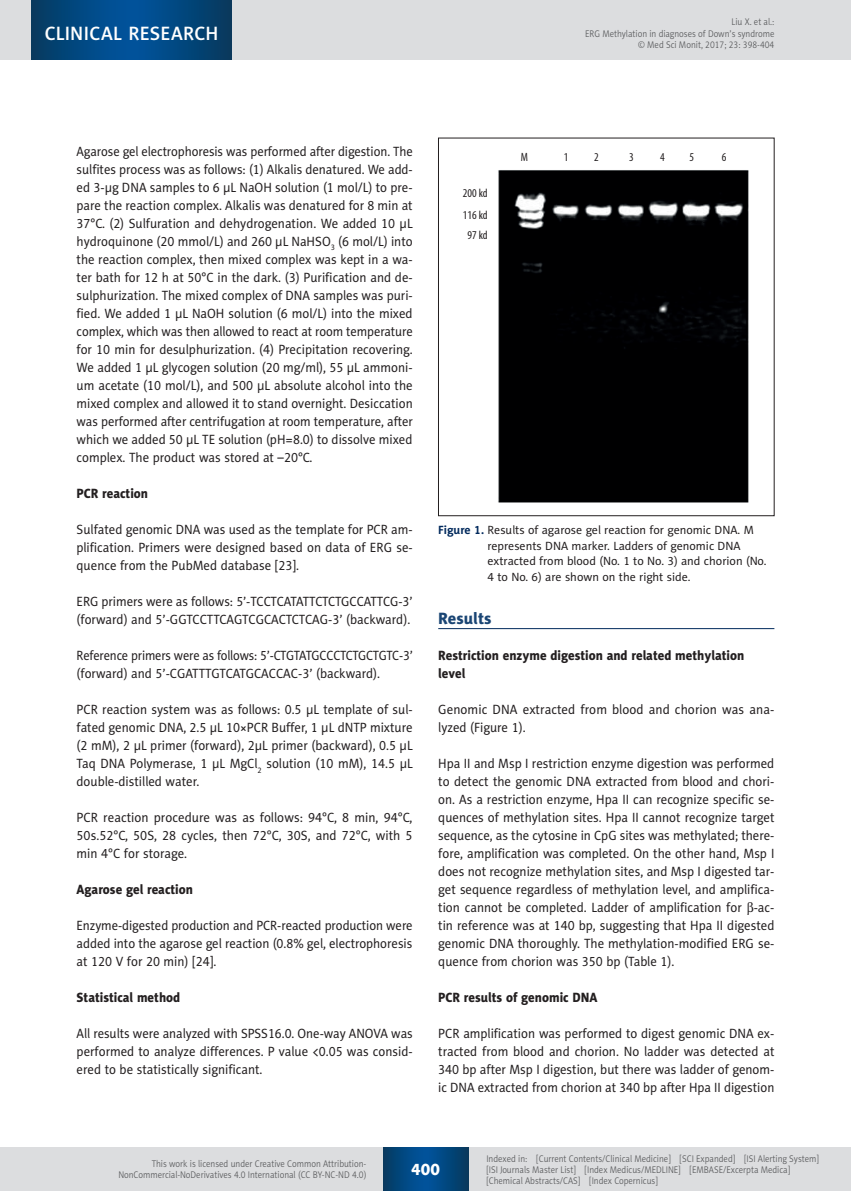
<style>
.page{position:relative;width:851px;height:1191px;background:#fff}
.page>*{position:absolute;margin:0;border:0;box-sizing:border-box;transform-origin:0 0}
.t1{font:19.5px "Naomi Sans EFN Medium";letter-spacing:.015em;color:#fff}
.MSM_Headline_1{font:16.5px "Naomi Sans EFN Heavy";color:#1a4574}
.t2{font:16.5px "Naomi Sans EFN Heavy";color:#fff}
.MSM_Body{font:13.5px/18px "Naomi Sans EFN";color:#231f20;text-align:justify;scale:.95 1}
.MSM_Body-2{font:13.5px/18px "Naomi Sans EFN";color:#231f20;text-align:justify;scale:.93 1}
.MSM_Body-3{font:13.5px/18px "Naomi Sans EFN";color:#231f20;text-align:justify;scale:.94 1}
.MSM_Body-4{font:13.5px/18px "Naomi Sans EFN";color:#231f20;text-align:justify;scale:.96 1}
.MSM_Headline_2{font:13.5px/18px "Naomi Sans EFN Heavy";color:#231f20;scale:.95 1}
.MSM_Body-5{font:13.5px/18px "Naomi Sans EFN";color:#231f20;scale:.92 1}
.MSM_Rycina_tytul{font:12px/15.8px "Naomi Sans EFN";color:#231f20}
.t3{font:condensed 12px/22.6px "Myriad Pro";color:#231f20}
.MSM_pagina_sygnatura{font:9.75px/11.2px "Naomi Sans EFN Light";color:#57585a;scale:.9 1}
.MSM_pagina_zywa{font:9.75px/11.2px "Naomi Sans EFN Light";color:#57585a;text-align:right;scale:.9 1}
.s1{font-weight:700;color:#00295c}
.s2{font-family:"Standard Sym L"}
</style>
<div class="page">
<hr style="left:438px;top:628px;width:336px;height:1px;background:#00295c">
<img style="left:498px;top:170px;width:251px;height:333px">
<div style="left:438px;top:138px;width:336px;height:378px;border:1px solid #231f20"></div>
<div style="left:0;top:1148px;width:850px;height:43px;background:#dcdddf"></div>
<svg style="left:383px;top:1147px;width:85px;height:43px;background:#02477e"></svg>
<div style="left:0;top:0;width:850px;height:60px;background:#dcdddf"></div>
<hr style="left:850px;top:0;width:1px;height:60px;background:#dcdddf">
<svg style="left:32px;top:0;width:200px;height:60px;background:#02477e"></svg>
<h1 class="t1" style="left:45px;top:22px;width:175px">CLINICAL RESEARCH</h1>
<p class="MSM_pagina_zywa" style="left:585px;top:16px;width:212px">Liu X. et al.:<br>ERG Methylation in diagnoses of Down’s syndrome</p>
<p class="MSM_pagina_sygnatura" style="left:638px;top:39px;width:153px">© Med Sci Monit, 2017; 23: 398-404</p>
<p class="MSM_Body-2" style="left:77px;top:142px;width:363px">Agarose gel electrophoresis was performed after digestion. The sulfites process was as follows: (1) Alkalis denatured. We add&shy;ed 3-μg DNA samples to 6 μL NaOH solution (1 mol/L) to pre&shy;pare the reaction complex. Alkalis was denatured for 8 min at 37°C. (2) Sulfuration and dehydrogenation. We added 10 μL hydroquinone (20 mmol/L) and 260 μL NaHSO<sub>3</sub> (6 mol/L) into the reaction complex, then mixed complex was kept in a wa&shy;ter bath for 12 h at 50°C in the dark. (3) Purification and de&shy;sulphurization. The mixed complex of DNA samples was puri&shy;fied. We added 1 μL NaOH solution (6 mol/L) into the mixed complex, which was then allowed to react at room temperature for 10 min for desulphurization. (4) Precipitation recovering.<br>We added 1 μL glycogen solution (20 mg/ml), 55 μL ammoni&shy;um acetate (10 mol/L), and 500 μL absolute alcohol into the mixed complex and allowed it to stand overnight. Desiccation was performed after centrifugation at room temperature, after which we added 50 μL TE solution (pH=8.0) to dissolve mixed complex. The product was stored at –20°C.</p>
<p class="MSM_Headline_2" style="left:77px;top:484px;width:77px">PCR reaction</p>
<p class="MSM_Body" style="left:77px;top:520px;width:355px">Sulfated genomic DNA was used as the template for PCR am&shy;plification. Primers were designed based on data of ERG se&shy;quence from the PubMed database [23].</p>
<p class="MSM_Body-3" style="left:77px;top:592px;width:359px">ERG primers were as follows: 5’-TCCTCATATTCTCTGCCATTCG-3’ (forward) and 5’-GGTCCTTCAGTCGCACTCTCAG-3’ (backward).</p>
<p class="MSM_Body-5" style="left:77px;top:646px;width:367px">Reference primers were as follows: 5’-CTGTATGCCCTCTGCTGTC-3’ (forward) and 5’-CGATTTGTCATGCACCAC-3’ (backward).</p>
<p class="MSM_Body" style="left:77px;top:700px;width:355px">PCR reaction system was as follows: 0.5 μL template of sul&shy;fated genomic DNA, 2.5 μL 10×PCR Buffer, 1 μL dNTP mixture (2 mM), 2 μL primer (forward), 2μL primer (backward), 0.5 μL Taq DNA Polymerase, 1 μL MgCl<sub>2</sub> solution (10 mM), 14.5 μL double-distilled water.</p>
<p class="MSM_Body-4" style="left:77px;top:808px;width:351px">PCR reaction procedure was as follows: 94°C, 8 min, 94°C, 50s.52°C, 50S, 28 cycles, then 72°C, 30S, and 72°C, with 5 min 4°C for storage.</p>
<p class="MSM_Headline_2" style="left:77px;top:880px;width:124px">Agarose gel reaction</p>
<p class="MSM_Body-3" style="left:77px;top:916px;width:359px">Enzyme-digested production and PCR-reacted production were added into the agarose gel reaction (0.8% gel, electrophoresis at 120 V for 20 min) [24].</p>
<p class="MSM_Headline_2" style="left:77px;top:988px;width:111px">Statistical method</p>
<p class="MSM_Body-3" style="left:77px;top:1024px;width:359px">All results were analyzed with SPSS16.0. One-way ANOVA was performed to analyze differences. P value &lt;0.05 was consid&shy;ered to be statistically significant.</p>
<p class="t3" style="left:463px;top:182px;width:26px">200 kd<br>116 kd</p>
<p class="t3" style="left:467px;top:224px;width:21px">97 kd</p>
<p class="t3" style="left:521px;top:146px;width:9px">M</p>
<p class="t3" style="left:563px;top:146px;width:6px">1</p>
<p class="t3" style="left:594px;top:146px;width:6px">2</p>
<p class="t3" style="left:629px;top:146px;width:6px">3</p>
<p class="t3" style="left:660px;top:146px;width:6px">4</p>
<p class="t3" style="left:689px;top:146px;width:6px">5</p>
<p class="t3" style="left:721px;top:146px;width:6px">6</p>
<p class="MSM_Rycina_tytul" style="left:487px;top:522px;width:280px;text-indent:-49px"><span class="s1">Figure 1.</span> Results of agarose gel reaction for genomic DNA. M represents DNA marker. Ladders of genomic DNA extracted from blood (No. 1 to No. 3) and chorion (No.<br>4 to No. 6) are shown on the right side.</p>
<p class="MSM_Headline_1" style="left:438px;top:608px;width:55px">Results</p>
<p class="MSM_Headline_2" style="left:438px;top:646px;width:323px">Restriction enzyme digestion and related methylation level</p>
<p class="MSM_Body-4" style="left:438px;top:700px;width:351px">Genomic DNA extracted from blood and chorion was ana&shy;lyzed (Figure 1).</p>
<p class="MSM_Body" style="left:438px;top:754px;width:355px">Hpa II and Msp I restriction enzyme digestion was performed to detect the genomic DNA extracted from blood and chori&shy;on. As a restriction enzyme, Hpa II can recognize specific se&shy;quences of methylation sites. Hpa II cannot recognize target sequence, as the cytosine in CpG sites was methylated; there&shy;fore, amplification was completed. On the other hand, Msp I does not recognize methylation sites, and Msp I digested tar&shy;get sequence regardless of methylation level, and amplifica&shy;tion cannot be completed. Ladder of amplification for <span class="s2">b</span>-ac&shy;tin reference was at 140 bp, suggesting that Hpa II digested genomic DNA thoroughly. The methylation-modified ERG se&shy;quence from chorion was 350 bp (Table 1).</p>
<p class="MSM_Headline_2" style="left:438px;top:988px;width:169px">PCR results of genomic DNA</p>
<p class="MSM_Body" style="left:438px;top:1024px;width:355px">PCR amplification was performed to digest genomic DNA ex&shy;tracted from blood and chorion. No ladder was detected at 340 bp after Msp I digestion, but there was ladder of genom&shy;ic DNA extracted from chorion at 340 bp after Hpa II digestion</p>
<p class="MSM_pagina_sygnatura" style="left:118px;top:1158px;width:277px;text-align:right">This work is licensed under Creative Common Attribution-<br>NonCommercial-NoDerivatives 4.0 International (CC BY-NC-ND 4.0)</p>
<p class="t2" style="left:411px;top:1159px;width:30px">400</p>
<p class="MSM_pagina_sygnatura" style="left:486px;top:1152px;width:371px">Indexed in: [Current Contents/Clinical Medicine] [SCI Expanded] [ISI Alerting System] [ISI Journals Master List] [Index Medicus/MEDLINE] [EMBASE/Excerpta Medica] [Chemical Abstracts/CAS] [Index Copernicus]</p>
</div>
